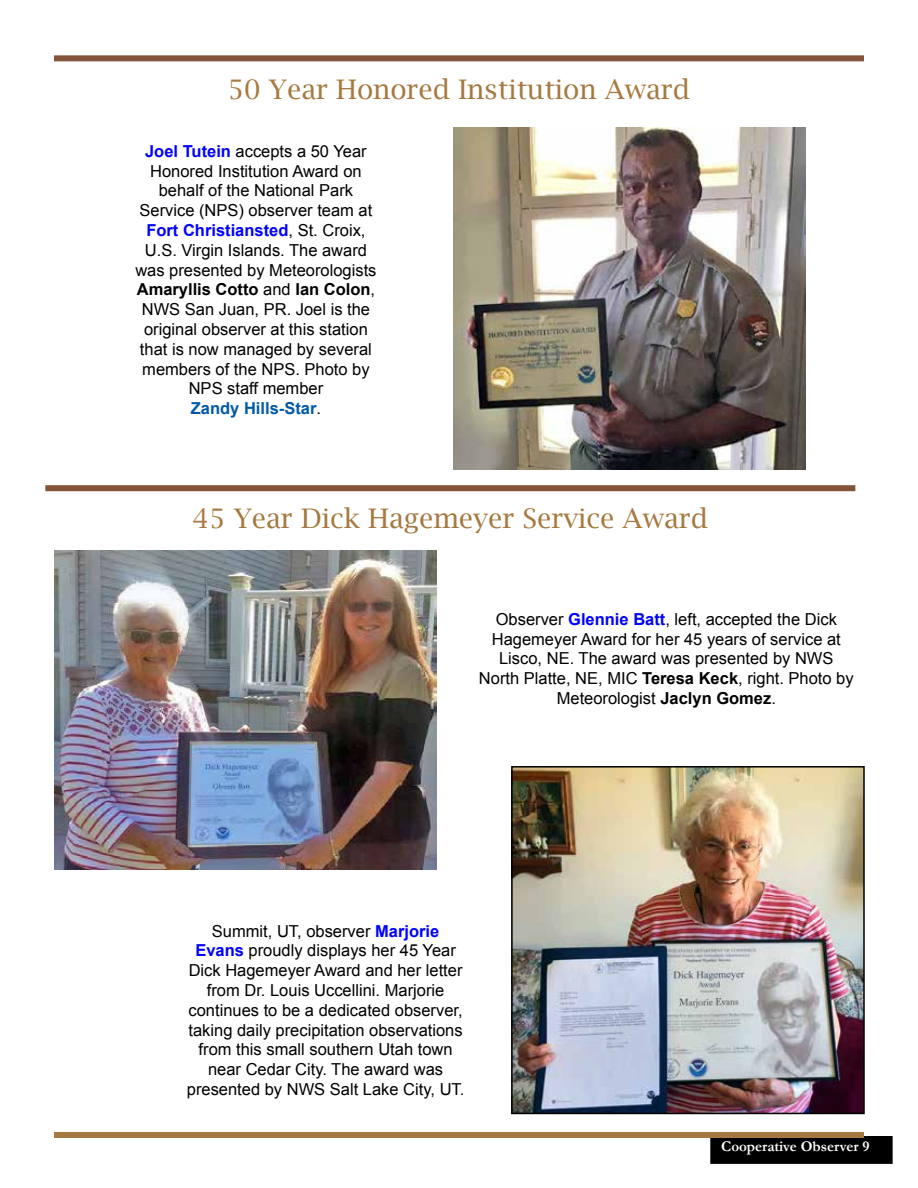
<style>
.page{position:relative;width:918px;height:1188px;background:#fff}
.page>*{position:absolute;margin:0;border:0;box-sizing:border-box;transform-origin:0 0}
.t1{font:27px "Lucida Bright";color:#a5793f}
.t2{font:16.5px/19.8px "Arial";color:#000;text-align:center}
.t3{font:700 15px "Garamond";color:#fff}
.s1{font-weight:700;color:#00f}
.s2{font-weight:700}
.s3{font-weight:700;color:#0059a7}
</style>
<div class="page">
<div style="left:711px;top:1137px;width:181px;height:26px;background:#000"></div>
<div style="left:710px;top:1136px;width:183px;height:28px;border:2px solid #000"></div>
<div style="left:54px;top:1132px;width:810px;height:6px;background:#a5793f"></div>
<div style="left:45px;top:485px;width:810px;height:6px;background:#845339"></div>
<div style="left:54px;top:55px;width:810px;height:6px;background:#845339"></div>
<img style="left:454px;top:127px;width:351px;height:343px">
<img style="left:54px;top:551px;width:383px;height:318px">
<img style="left:514px;top:769px;width:348px;height:342px">
<div style="left:511px;top:766px;width:354px;height:348px;border:2px solid #000"></div>
<h1 class="t1" style="left:228px;top:74px;width:464px">50 Year Honored Institution Award</h1>
<p class="t2" style="left:135px;top:141px;width:243px"><span class="s1">Joel Tutein</span> accepts a 50 Year<br>Honored Institution Award on behalf of the National Park<br>Service (NPS) observer team at<br><span class="s1">Fort Christiansted</span>, St. Croix,<br>U.S. Virgin Islands. The award was presented by Meteorologists<br><span class="s2">Amaryllis Cotto</span> and <span class="s2">Ian Colon</span>,<br>NWS San Juan, PR. Joel is the original observer at this station that is now managed by several members of the NPS. Photo by<br>NPS staff member<br><span class="s3">Zandy Hills-Star</span>.</p>
<h1 class="t1" style="left:193px;top:503px;width:517px">45 Year Dick Hagemeyer Service Award</h1>
<p class="t2" style="left:479px;top:609px;width:376px">Observer <span class="s1">Glennie Batt</span>, left, accepted the Dick Hagemeyer Award for her 45 years of service at Lisco, NE. The award was presented by NWS North Platte, NE, MIC <span class="s2">Teresa Keck</span>, right. Photo by Meteorologist <span class="s2">Jaclyn Gomez</span>.</p>
<p class="t2" style="left:187px;top:921px;width:279px">Summit, UT, observer <span class="s1">Marjorie Evans</span> proudly displays her 45 Year Dick Hagemeyer Award and her letter from Dr. Louis Uccellini. Marjorie continues to be a dedicated observer, taking daily precipitation observations from this small southern Utah town near Cedar City. The award was presented by NWS Salt Lake City, UT.</p>
<p class="t3" style="left:721px;top:1136px;width:150px">Cooperative Observer 9</p>
</div>
